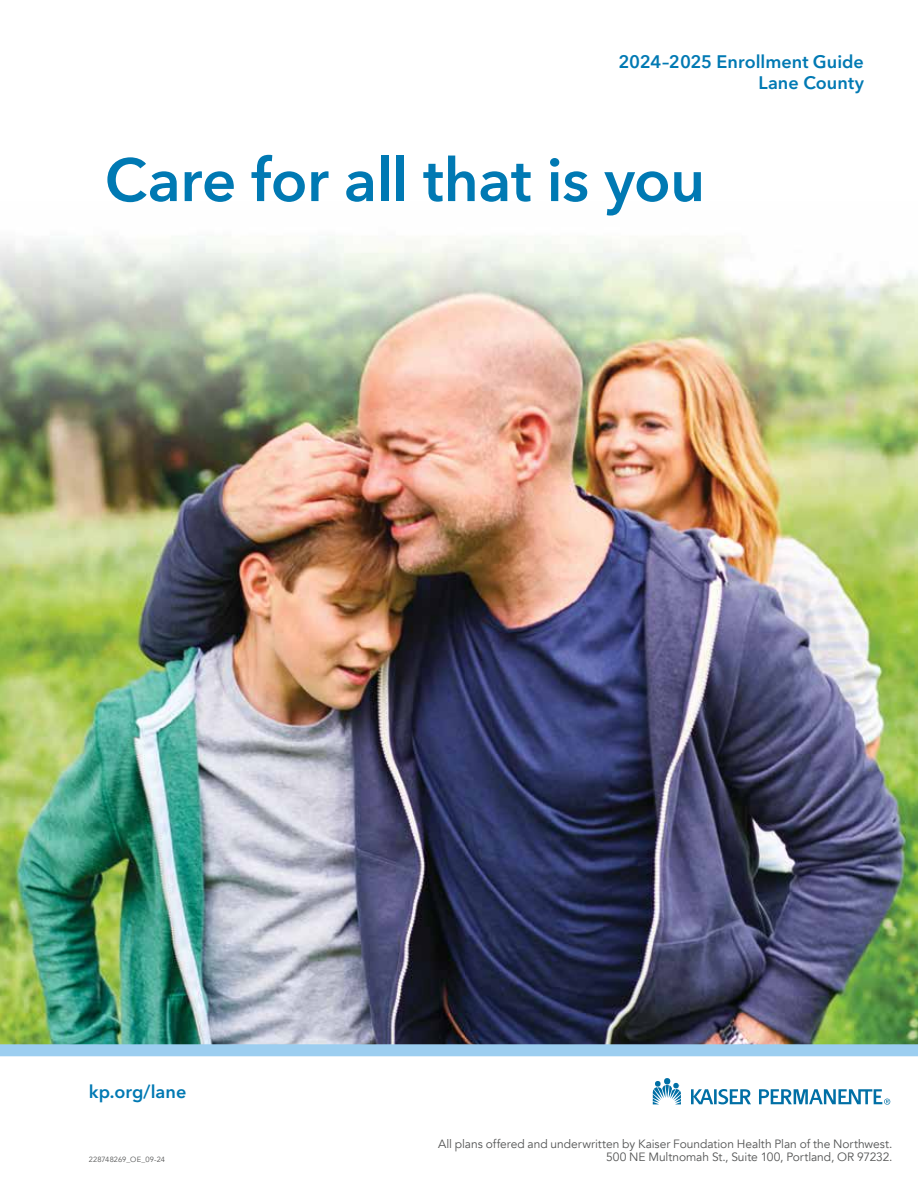
<style>
.page{position:relative;width:918px;height:1188px;background:#fff}
.page>*{position:absolute;margin:0;border:0;box-sizing:border-box;transform-origin:0 0}
.t1{font:600 60.3px "Avenir Next LT Pro";letter-spacing:-.01em;color:#0079b3}
.t2{font:600 18px/21px "Avenir Next LT Pro";color:#0079b3;text-align:right}
.t3{font:12px "Avenir";letter-spacing:-.005em;color:#535454}
.t4{font:7.5px "Avenir";letter-spacing:.005em;color:#535454}
</style>
<div class="page">
<img style="left:0;top:238px;width:918px;height:806px">
<svg style="left:653px;top:1080px;width:28px;height:24px"></svg>
<div style="left:664px;top:1078px;width:6px;height:7px;background:#006fa5;border-radius:50%"></div>
<hr style="left:714px;top:1089px;width:3px;height:15px;background:#006fa5">
<svg style="left:691px;top:1089px;width:22px;height:15px"></svg>
<svg style="left:719px;top:1089px;width:32px;height:15px"></svg>
<svg style="left:759px;top:1089px;width:131px;height:16px"></svg>
<div style="left:0;top:1044px;width:918px;height:12px;background:#9ccef0"></div>
<h2 class="t2" style="left:619px;top:51px;width:247px">2024–2025 Enrollment Guide<br>Lane County</h2>
<h1 class="t1" style="left:105px;top:143px;width:602px">Care for all that is you</h1>
<h2 class="t2" style="left:89px;top:1081px;width:99px">kp.org/lane</h2>
<p class="t3" style="left:438px;top:1136px;width:456px">All plans offered and underwritten by Kaiser Foundation Health Plan of the Northwest.</p>
<p class="t4" style="left:89px;top:1155px;width:78px">228748269_OE_09-24</p>
<p class="t3" style="left:606px;top:1150px;width:288px">500 NE Multnomah St., Suite 100, Portland, OR 97232.</p>
</div>
